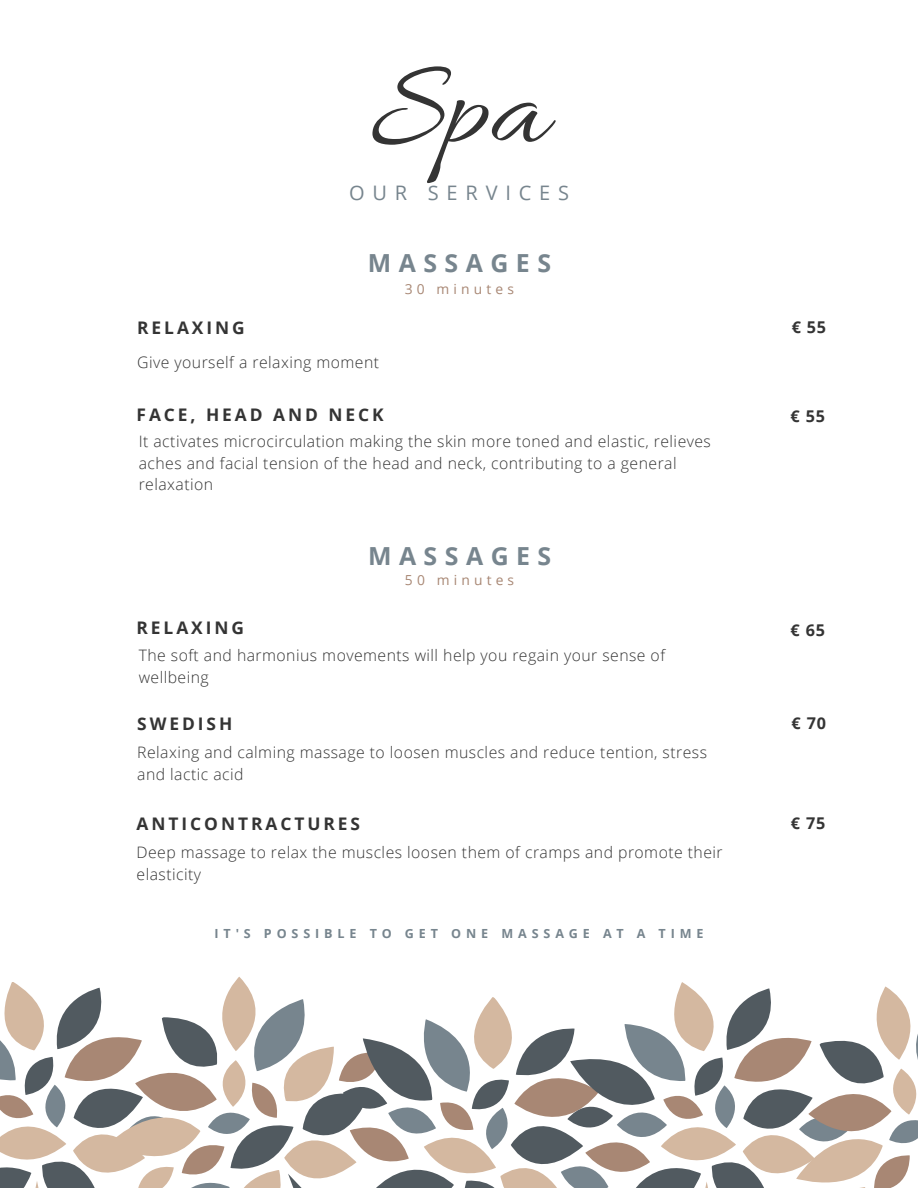
<style>
.page{position:relative;width:918px;height:1188px;background:#fff}
.page>*{position:absolute;margin:0;border:0;box-sizing:border-box;transform-origin:0 0}
.t1{font:124.5px "Allura";color:#343434}
.t2{font:700 24.9px "Open Sans";letter-spacing:.3em;color:#77858e}
.t3{font:19.95px "Open Sans";letter-spacing:.39em;color:#77858e}
.t4{font:700 17.4px "Open Sans";letter-spacing:.17em;color:#343434}
.t5{font:700 16.2px "Open Sans";letter-spacing:.05em;color:#343434}
.t6{font:300 15.75px/21.3px "Open Sans";letter-spacing:.03em;color:#343434}
.t7{font:13.8px "Open Sans";letter-spacing:.3em;color:#a88774}
.t8{font:700 12.6px "Open Sans";letter-spacing:.39em;color:#77858e}
</style>
<div class="page">
<svg style="left:0;top:976px;width:918px;height:212px"></svg>
<p class="t1" style="left:371px;top:39px;width:178px">Spa</p>
<p class="t3" style="left:349px;top:178px;width:222px">OUR SERVICES</p>
<p class="t2" style="left:368px;top:245px;width:185px">MASSAGES</p>
<p class="t4" style="left:137px;top:315px;width:109px">RELAXING</p>
<p class="t6" style="left:137px;top:351px;width:243px">Give yourself a relaxing moment</p>
<p class="t7" style="left:405px;top:279px;width:111px">30 minutes</p>
<p class="t4" style="left:137px;top:402px;width:249px">FACE, HEAD AND NECK</p>
<p class="t6" style="left:139px;top:431px;width:574px">It activates microcirculation making the skin more toned and elastic, relieves aches and facial tension of the head and neck, contributing to a general relaxation</p>
<p class="t2" style="left:368px;top:538px;width:185px">MASSAGES</p>
<p class="t7" style="left:405px;top:571px;width:111px">50 minutes</p>
<p class="t4" style="left:137px;top:616px;width:109px">RELAXING</p>
<p class="t6" style="left:139px;top:644px;width:528px">The soft and harmonius movements will help you regain your sense of wellbeing</p>
<p class="t4" style="left:137px;top:711px;width:97px">SWEDISH</p>
<p class="t6" style="left:137px;top:742px;width:571px">Relaxing and calming massage to loosen muscles and reduce tention, stress and lactic acid</p>
<p class="t4" style="left:137px;top:811px;width:225px">ANTICONTRACTURES</p>
<p class="t6" style="left:137px;top:842px;width:588px">Deep massage to relax the muscles loosen them of cramps and promote their elasticity</p>
<p class="t8" style="left:214px;top:925px;width:491px">IT'S POSSIBLE TO GET ONE MASSAGE AT A TIME</p>
<p class="t5" style="left:792px;top:315px;width:36px">€ 55</p>
<p class="t5" style="left:791px;top:405px;width:36px">€ 55</p>
<p class="t5" style="left:791px;top:618px;width:36px">€ 65</p>
<p class="t5" style="left:792px;top:711px;width:36px">€ 70</p>
<p class="t5" style="left:791px;top:811px;width:36px">€ 75</p>
</div>
